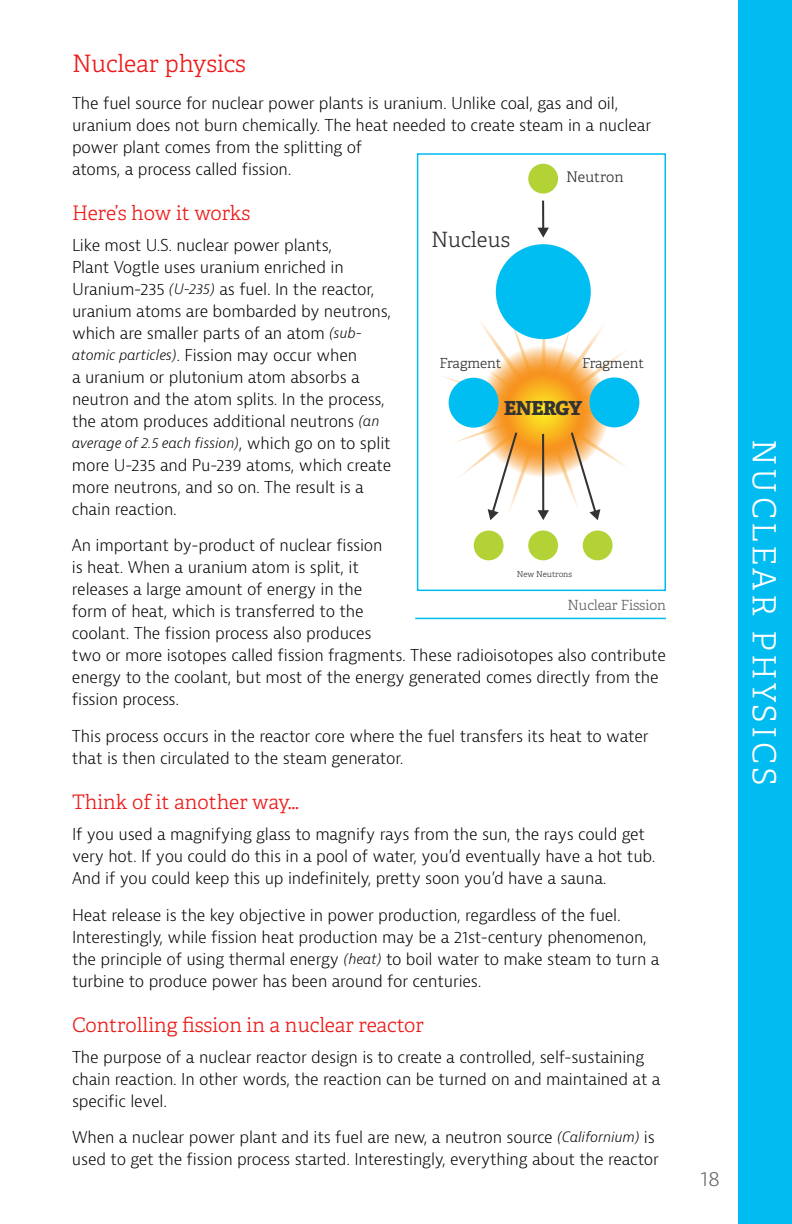
<style>
.page{position:relative;width:792px;height:1224px;background:#fff}
.page>*{position:absolute;margin:0;border:0;box-sizing:border-box;transform-origin:0 0}
.t1{font:300 32px "Adelle";letter-spacing:.1em;color:#fff}
.t2{font:300 24px "Adelle";letter-spacing:-.005em;color:#ec1c1a}
.t3{font:300 21px "Adelle";letter-spacing:-.005em;color:#333}
.t4{font:300 20px "Adelle";color:#ec1c1a}
.t5{font:300 20px "Bernina Sans";color:#626262}
.t6{font:800 19.4px "Adelle";letter-spacing:-.025em;color:#333}
.t7{font:300 16px/22px "Bernina Sans";letter-spacing:-.01em;color:#000}
.t8{font:300 14.6px "Adelle";color:#333}
.t9{font:italic 300 14px "Bernina Sans";letter-spacing:-.01em;color:#000}
.t10{font:300 14px "Adelle";letter-spacing:-.005em;color:#333}
.t11{font:300 14px "Adelle";letter-spacing:-.01em;color:#626262}
.t12{font:300 8.2px "Adelle";color:#333}
.s1{font-style:italic;font-size:14px}
.s2{font-style:normal;font-size:16px}
</style>
<div class="page">
<div style="left:739px;top:0;width:53px;height:1224px;background:#00bcf1"></div>
<svg style="left:440px;top:278px;width:200px;height:264px"></svg>
<svg style="left:477px;top:345px;width:132px;height:132px;background:#f8b64b"></svg>
<div style="left:528px;top:164px;width:30px;height:30px;background:#b2d235;border-radius:50%"></div>
<svg style="left:488px;top:430px;width:31px;height:90px"></svg>
<svg style="left:569px;top:430px;width:31px;height:90px"></svg>
<hr style="left:542px;top:201px;width:2px;height:28px;background:#333">
<svg style="left:537px;top:228px;width:12px;height:10px"></svg>
<hr style="left:542px;top:434px;width:2px;height:78px;background:#333">
<svg style="left:538px;top:510px;width:11px;height:10px"></svg>
<div style="left:496px;top:244px;width:95px;height:95px;background:#00bdf2;border-radius:50%"></div>
<div style="left:449px;top:378px;width:50px;height:50px;background:#00bdf2;border-radius:50%"></div>
<div style="left:589px;top:377px;width:50px;height:50px;background:#00bdf2;border-radius:50%"></div>
<div style="left:474px;top:531px;width:30px;height:29px;background:#b2d235;border-radius:50%"></div>
<div style="left:583px;top:531px;width:30px;height:29px;background:#b2d235;border-radius:50%"></div>
<div style="left:528px;top:531px;width:30px;height:29px;background:#b2d235;border-radius:50%"></div>
<div style="left:417px;top:153px;width:249px;height:438px;border:2px solid #00bcf1"></div>
<hr style="left:415px;top:618px;width:251px;height:1px;background:#00bcf1">
<h2 class="t2" style="left:72px;top:49px;width:175px">Nuclear physics</h2>
<p class="t7" style="left:72px;top:92px;width:581px">The fuel source for nuclear power plants is uranium. Unlike coal, gas and oil, uranium does not burn chemically. The heat needed to create steam in a nuclear power plant comes from the splitting of<br>atoms, a process called fission.</p>
<p class="t4" style="left:72px;top:201px;width:180px">Here’s how it works</p>
<p class="t7" style="left:72px;top:234px;width:321px">Like most U.S. nuclear power plants,<br>Plant Vogtle uses uranium enriched in Uranium-235 <span class="s1">(U-235)</span> as fuel. In the reactor, uranium atoms are bombarded by neutrons, which are smaller parts of an atom <span class="s1">(sub&shy;atomic particles)</span>. Fission may occur when<br>a uranium or plutonium atom absorbs a neutron and the atom splits. In the process, the atom produces additional neutrons <span class="s1">(an</span></p>
<p class="t9" style="left:72px;top:434px;width:320px">average of 2.5 each fission)<span class="s2">, which go on to split</span></p>
<p class="t7" style="left:72px;top:454px;width:321px">more U-235 and Pu-239 atoms, which create more neutrons, and so on. The result is a chain reaction.</p>
<p class="t7" style="left:72px;top:535px;width:596px">An important by-product of nuclear fission<br>is heat. When a uranium atom is split, it<br>releases a large amount of energy in the<br>form of heat, which is transferred to the<br>coolant. The fission process also produces<br>two or more isotopes called fission fragments. These radioisotopes also contribute energy to the coolant, but most of the energy generated comes directly from the fission process.</p>
<p class="t7" style="left:72px;top:725px;width:578px">This process occurs in the reactor core where the fuel transfers its heat to water that is then circulated to the steam generator.</p>
<p class="t4" style="left:72px;top:790px;width:228px">Think of it another way…</p>
<p class="t7" style="left:72px;top:824px;width:585px">If you used a magnifying glass to magnify rays from the sun, the rays could get very hot. If you could do this in a pool of water, you’d eventually have a hot tub.<br>And if you could keep this up indefinitely, pretty soon you’d have a sauna.</p>
<p class="t7" style="left:72px;top:904px;width:589px">Heat release is the key objective in power production, regardless of the fuel.<br>Interestingly, while fission heat production may be a 21st-century phenomenon, the principle of using thermal energy <span class="s1">(heat)</span> to boil water to make steam to turn a turbine to produce power has been around for centuries.</p>
<p class="t4" style="left:72px;top:1013px;width:353px">Controlling fission in a nuclear reactor</p>
<p class="t7" style="left:72px;top:1046px;width:590px">The purpose of a nuclear reactor design is to create a controlled, self-sustaining chain reaction. In other words, the reaction can be turned on and maintained at a specific level.</p>
<p class="t7" style="left:72px;top:1127px;width:589px">When a nuclear power plant and its fuel are new, a neutron source <span class="s1">(Californium)</span> is used to get the fission process started. Interestingly, everything about the reactor</p>
<p class="t8" style="left:566px;top:168px;width:59px">Neutron</p>
<h3 class="t3" style="left:431px;top:227px;width:81px">Nucleus</h3>
<p class="t10" style="left:440px;top:354px;width:63px">Fragment</p>
<p class="t10" style="left:582px;top:354px;width:63px">Fragment</p>
<p class="t6" style="left:504px;top:396px;width:79px">ENERGY</p>
<p class="t12" style="left:517px;top:569px;width:57px">New Neutrons</p>
<p class="t11" style="left:568px;top:596px;width:100px">Nuclear Fission</p>
<h1 class="t1" style="left:784px;top:439px;width:348px;rotate:90deg">NUCLEAR PHYSICS</h1>
<p class="t5" style="left:701px;top:1166px;width:21px">18</p>
</div>
